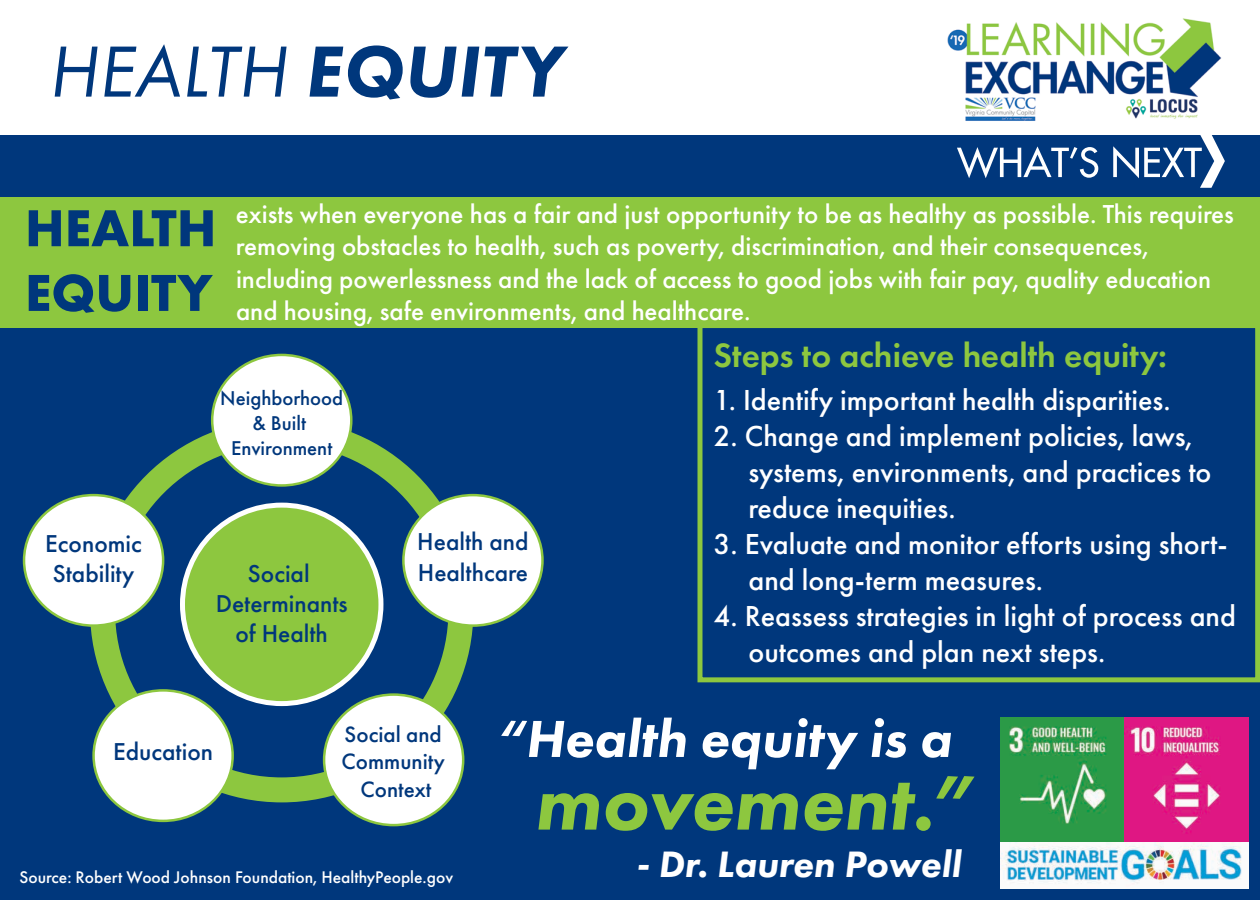
<style>
.page{position:relative;width:1260px;height:900px;background:#00377c}
.page>*{position:absolute;margin:0;border:0;box-sizing:border-box;transform-origin:0 0}
.t1{font:italic 800 79.5px "Futura PT";color:#8dc73f}
.t2{font:italic 75px "Futura PT";color:#00377c}
.t3{font:italic 800 54px "Futura PT";color:#fff}
.t4{font:700 54px/64.8px "Futura PT";color:#00377c}
.t5{font:italic 800 38px "Futura PT";color:#fff}
.t6{font:600 35px "Futura PT";color:#8dc73f}
.t7{font:500 30px/36px "Futura PT";color:#fff}
.t8{font:500 27px/32.2px "Futura PT";color:#fff}
.t9{font:500 25.25px/30.5px "Futura PT";color:#00377c}
.t10{font:500 23px/27.8px "Futura PT";color:#00377c;text-align:center}
.t11{font:500 20.75px/25px "Futura PT";color:#00377c;text-align:center}
.t12{font:500 17.5px "Futura PT";color:#fff}
.s1{font-weight:800}
</style>
<div class="page">
<svg style="left:957px;top:146px;width:141px;height:32px"></svg>
<svg style="left:1113px;top:134px;width:112px;height:54px"></svg>
<div style="left:0;top:0;width:1260px;height:134px;background:#fff"></div>
<img style="left:947px;top:18px;width:274px;height:103px">
<img style="left:1001px;top:718px;width:248px;height:171px">
<div style="left:0;top:197px;width:1260px;height:131px;background:#8dc73f"></div>
<div style="left:182px;top:505px;width:199px;height:199px;background:#8dc73f;border-radius:50%"></div>
<div style="left:180px;top:503px;width:203px;height:203px;border:5px solid #fff;border-radius:50%"></div>
<div style="left:90px;top:419px;width:383px;height:383px;border:25px solid #8dc73f;border-radius:50%"></div>
<div style="left:24px;top:495px;width:139px;height:131px;background:#fff;border-radius:50%"></div>
<div style="left:212px;top:355px;width:139px;height:130px;background:#fff;border-radius:50%"></div>
<div style="left:403px;top:495px;width:139px;height:131px;background:#fff;border-radius:50%"></div>
<div style="left:324px;top:695px;width:139px;height:130px;background:#fff;border-radius:50%"></div>
<div style="left:94px;top:690px;width:139px;height:131px;background:#fff;border-radius:50%"></div>
<div style="left:698px;top:323px;width:562px;height:359px;border:5px solid #8dc73f"></div>
<h2 class="t2" style="left:48px;top:27px;width:516px">HEALTH <span class="s1">EQUITY</span></h2>
<h3 class="t4" style="left:25px;top:194px;width:193px">HEALTH<br>EQUITY</h3>
<p class="t8" style="left:236px;top:198px;width:1000px">exists when everyone has a fair and just opportunity to be as healthy as possible. This requires removing obstacles to health, such as poverty, discrimination, and their consequences, including powerlessness and the lack of access to good jobs with fair pay, quality education and housing, safe environments, and healthcare.</p>
<p class="t9" style="left:45px;top:528px;width:98px">Economic<br>Stability</p>
<p class="t11" style="left:220px;top:385px;width:124px">Neighborhood &amp; Built<br>Environment</p>
<p class="t9" style="left:216px;top:558px;width:134px;text-align:center">Social<br>Determinants of Health</p>
<p class="t9" style="left:417px;top:527px;width:113px">Health and<br>Healthcare</p>
<p class="t6" style="left:714px;top:333px;width:455px">Steps to achieve health equity:</p>
<p class="t7" style="left:714px;top:382px;width:458px">1. Identify important health disparities.</p>
<p class="t7" style="left:749px;top:418px;width:464px;text-indent:-35px">2. Change and implement policies, laws, systems, environments, and practices to reduce inequities.</p>
<p class="t7" style="left:749px;top:526px;width:481px;text-indent:-35px">3. Evaluate and monitor efforts using short&shy;and long-term measures.</p>
<p class="t7" style="left:749px;top:598px;width:489px;text-indent:-35px">4. Reassess strategies in light of process and outcomes and plan next steps.</p>
<p class="t9" style="left:113px;top:736px;width:101px">Education</p>
<p class="t10" style="left:342px;top:720px;width:105px">Social and<br>Community<br>Context</p>
<p class="t12" style="left:20px;top:866px;width:435px">Source: Robert Wood Johnson Foundation, HealthyPeople.gov</p>
<h3 class="t3" style="left:496px;top:705px;width:457px">“Health equity is a</h3>
<h1 class="t1" style="left:534px;top:754px;width:439px">movement.”</h1>
<h3 class="t5" style="left:636px;top:841px;width:327px">- Dr. Lauren Powell</h3>
</div>
